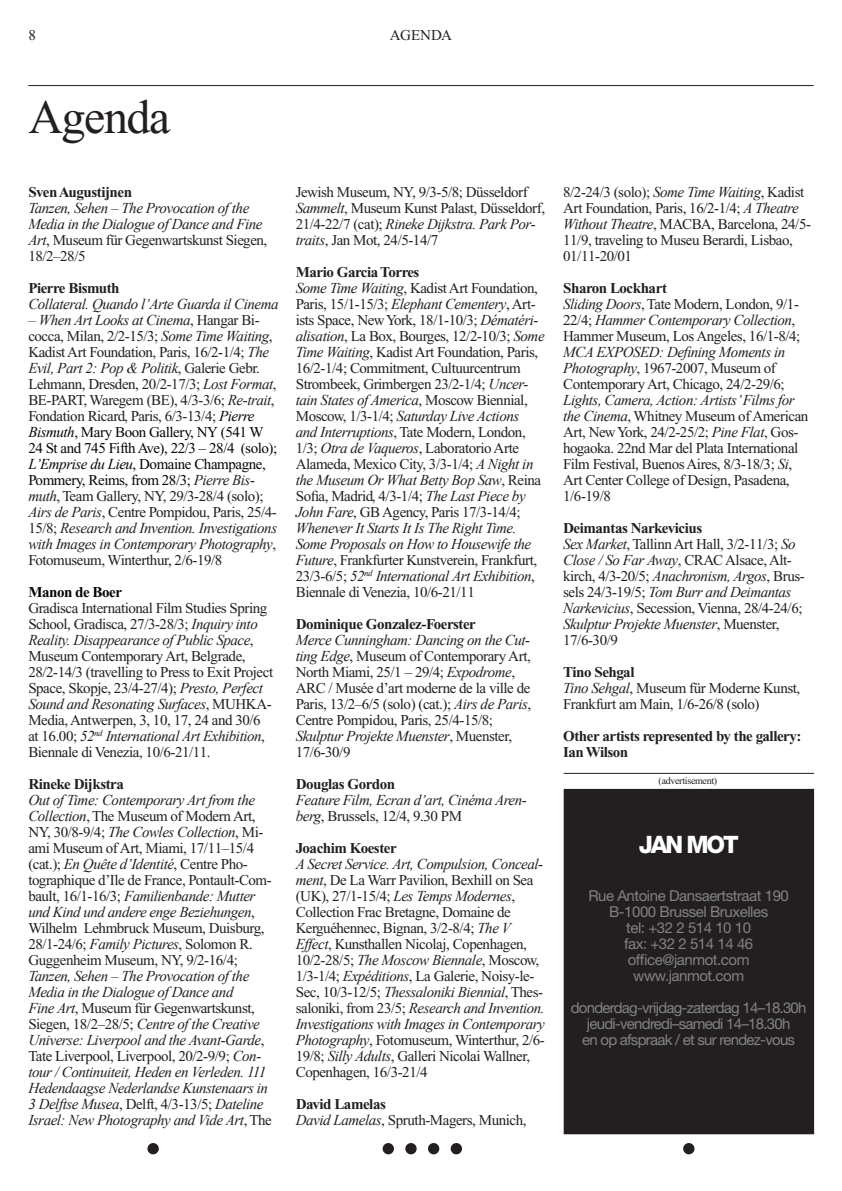
<style>
.page{position:relative;width:842px;height:1191px;background:#fff}
.page>*{position:absolute;margin:0;border:0;box-sizing:border-box;transform-origin:0 0}
.t1{font:48px "Times New Roman";letter-spacing:-.03em;color:#231f20}
.t2{font:800 24px "Helvetica Neue";letter-spacing:-.09em;color:#fff}
.t3{font:15px/16px "Times New Roman";letter-spacing:-.03em;color:#231f20}
.t4{font:italic 15px/16px "Times New Roman";letter-spacing:-.03em;color:#231f20}
.t5{font:700 15px/16px "Times New Roman";letter-spacing:-.03em;color:#231f20}
.t6{font:15px/16px "Helvetica Neue";letter-spacing:-.03em;color:#808285;text-align:center}
.t7{font:15px/16px "Helvetica Neue";letter-spacing:-.05em;color:#808285;text-align:center}
.t8{font:700 15px "Times New Roman";letter-spacing:-.03em;color:#080605}
.t9{font:10px "Times New Roman";letter-spacing:-.03em;color:#231f20}
.s1{font-style:normal}
.s2{font-style:italic}
.s3{font-style:italic;color:#080605}
.s4{color:#080605}
.s5{font-weight:700}
</style>
<div class="page">
<div style="left:147px;top:1143px;width:12px;height:11px;background:#231f20;border-radius:50%"></div>
<div style="left:383px;top:1143px;width:11px;height:11px;background:#231f20;border-radius:50%"></div>
<div style="left:405px;top:1143px;width:12px;height:11px;background:#231f20;border-radius:50%"></div>
<div style="left:428px;top:1143px;width:11px;height:11px;background:#231f20;border-radius:50%"></div>
<div style="left:451px;top:1143px;width:11px;height:11px;background:#231f20;border-radius:50%"></div>
<div style="left:683px;top:1143px;width:11px;height:11px;background:#231f20;border-radius:50%"></div>
<hr style="left:28px;top:85px;width:786px;height:1px;background:#231f20">
<div style="left:564px;top:789px;width:250px;height:344px;background:#231f20"></div>
<div style="left:564px;top:789px;width:250px;height:345px;border:1px solid #231f20"></div>
<hr style="left:564px;top:773px;width:250px;height:1px;background:#231f20">
<p class="t3" style="left:28px;top:27px;width:9px">8</p>
<p class="t3" style="left:390px;top:27px;width:64px">AGENDA</p>
<h1 class="t1" style="left:28px;top:90px;width:144px">Agenda</h1>
<p class="t5" style="left:28px;top:184px;width:105px">Sven Augustijnen</p>
<p class="t4" style="left:28px;top:199px;width:241px">Tanzen, Sehen – The Provocation of the<br>Media in the Dialogue of Dance and Fine<br>Art<span class="s1">, Museum für Gegenwartskunst Siegen,<br>18/2–28/5</span></p>
<p class="t5" style="left:28px;top:280px;width:93px">Pierre Bismuth</p>
<p class="t4" style="left:28px;top:295px;width:252px">Collateral. Quando l’Arte Guarda il Cinema</p>
<p class="t3" style="left:28px;top:312px;width:250px"><span class="s2">– When Art Looks at Cinema</span>, Hangar Bi&shy;cocca, Milan, 2/2-15/3; <span class="s2">Some Time Waiting</span>, Kadist Art Foundation, Paris, 16/2-1/4; <span class="s2">The Evil, Part 2: Pop &amp; Politik</span>, Galerie Gebr.<br>Lehmann, Dresden, 20/2-17/3; <span class="s2">Lost Format</span>, BE-PART, Waregem (BE), 4/3-3/6; <span class="s2">Re-trait</span>, Fondation Ricard, Paris, 6/3-13/4; <span class="s3">Pierre Bismuth</span><span class="s4">, Mary Boon Gallery, NY (541 W 24 St and 745 Fifth Ave), 22/3 – 28/4 (solo); </span><span class="s3">L’Emprise du Lieu</span><span class="s4">, Domaine Champagne, Pommery, Reims, from 28/3;</span> <span class="s2">Pierre Bis&shy;muth</span>, Team Gallery, NY, 29/3-28/4 (solo); <span class="s2">Airs de Paris</span>, Centre Pompidou, Paris, 25/4- 15/8; <span class="s2">Research and Invention. Investigations with Images in Contemporary Photography</span>, Fotomuseum, Winterthur, 2/6-19/8</p>
<p class="t8" style="left:28px;top:583px;width:95px">Manon de Boer</p>
<p class="t3" style="left:28px;top:600px;width:246px">Gradisca International Film Studies Spring School, Gradisca, 27/3-28/3; <span class="s2">Inquiry into Reality. Disappearance of Public Space</span>, Museum Contemporary Art, Belgrade, 28/2-14/3 (travelling to Press to Exit Project Space, Skopje, 23/4-27/4); <span class="s2">Presto, Perfect Sound and Resonating Surfaces</span>, MUHKA-Media, Antwerpen, 3, 10, 17, 24 and 30/6 at 16.00; <span class="s2">52</span><sup>nd</sup> <span class="s2">International Art Exhibition</span>, Biennale di Venezia, 10/6-21/11.</p>
<p class="t5" style="left:28px;top:776px;width:97px">Rineke Dijkstra</p>
<p class="t3" style="left:28px;top:792px;width:245px"><span class="s2">Out of Time: Contemporary Art from the Collection</span>, The Museum of Modern Art, NY, 30/8-9/4; <span class="s2">The Cowles Collection</span>, Mi&shy;ami Museum of Art, Miami, 17/11–15/4 (cat.); <span class="s2">En Quête d’Identité</span>, Centre Pho&shy;tographique d’Ile de France, Pontault-Com&shy;bault, 16/1-16/3; <span class="s2">Familienbande: Mutter und Kind und andere enge Beziehungen</span>, Wilhelm Lehmbruck Museum, Duisburg, 28/1-24/6; <span class="s2">Family Pictures</span>, Solomon R.<br>Guggenheim Museum, NY, 9/2-16/4;</p>
<p class="t4" style="left:28px;top:967px;width:245px">Tanzen, Sehen – The Provocation of the Media in the Dialogue of Dance and<br>Fine Art<span class="s1">, Museum für Gegenwartskunst, Siegen, 18/2–28/5;</span> Centre of the Creative Universe: Liverpool and the Avant-Garde<span class="s1">, Tate Liverpool, Liverpool, 20/2-9/9;</span> Con&shy;tour / Continuiteit, Heden en Verleden. 111<br>Hedendaagse Nederlandse Kunstenaars in 3 Delftse Musea<span class="s1">, Delft, 4/3-13/5;</span> Dateline Israel: New Photography and Vide Art<span class="s1">, The</span></p>
<p class="t3" style="left:296px;top:184px;width:251px">Jewish Museum, NY, 9/3-5/8; Düsseldorf <span class="s2">Sammelt</span>, Museum Kunst Palast, Düsseldorf, 21/4-22/7 (cat); <span class="s2">Rineke Dijkstra. Park Por&shy;traits</span>, Jan Mot, 24/5-14/7</p>
<p class="t3" style="left:296px;top:264px;width:250px"><span class="s5">Mario Garcia Torres<br></span><span class="s2">Some Time Waiting</span>, Kadist Art Foundation, Paris, 15/1-15/3; <span class="s2">Elephant Cementery</span>, Art&shy;ists Space, New York, 18/1-10/3; <span class="s2">Dématéri&shy;alisation</span>, La Box, Bourges, 12/2-10/3; <span class="s2">Some Time Waiting</span>, Kadist Art Foundation, Paris, 16/2-1/4; Commitment, Cultuurcentrum Strombeek, Grimbergen 23/2-1/4; <span class="s2">Uncer&shy;tain States of America</span>, Moscow Biennial, Moscow, 1/3-1/4; <span class="s2">Saturday Live Actions<br>and Interruptions</span>, Tate Modern, London, 1/3; <span class="s2">Otra de Vaqueros</span>, Laboratorio Arte Alameda, Mexico City, 3/3-1/4; <span class="s2">A Night in the Museum Or What Betty Bop Saw</span>, Reina Sofia, Madrid, 4/3-1/4; <span class="s2">The Last Piece by John Fare</span>, GB Agency, Paris 17/3-14/4; <span class="s2">Whenever It Starts It Is The Right Time.<br>Some Proposals on How to Housewife the Future</span>, Frankfurter Kunstverein, Frankfurt, 23/3-6/5; <span class="s2">52</span><sup>nd</sup> <span class="s2">International Art Exhibition</span>, Biennale di Venezia, 10/6-21/11</p>
<p class="t5" style="left:296px;top:616px;width:182px">Dominique Gonzalez-Foerster</p>
<p class="t3" style="left:296px;top:632px;width:237px"><span class="s2">Merce Cunningham: Dancing on the Cut&shy;ting Edge</span>, Museum of Contemporary Art, North Miami, 25/1 – 29/4; <span class="s2">Expodrome</span>, ARC / Musée d’art moderne de la ville de Paris, 13/2–6/5 (solo) (cat.); <span class="s2">Airs de Paris</span>, Centre Pompidou, Paris, 25/4-15/8; <span class="s2">Skulptur Projekte Muenster</span>, Muenster, 17/6-30/9</p>
<p class="t5" style="left:296px;top:776px;width:101px">Douglas Gordon</p>
<p class="t4" style="left:296px;top:791px;width:233px">Feature Film, Ecran d’art, Cinéma Aren&shy;berg<span class="s1">, Brussels, 12/4, 9.30 PM</span></p>
<p class="t5" style="left:296px;top:840px;width:102px">Joachim Koester</p>
<p class="t3" style="left:296px;top:856px;width:251px"><span class="s2">A Secret Service. Art, Compulsion, Conceal&shy;ment</span>, De La Warr Pavilion, Bexhill on Sea (UK), 27/1-15/4; <span class="s2">Les Temps Modernes</span>, Collection Frac Bretagne, Domaine de Kerguéhennec, Bignan, 3/2-8/4; <span class="s2">The V Effect</span>, Kunsthallen Nicolaj, Copenhagen, 10/2-28/5; <span class="s2">The Moscow Biennale</span>, Moscow, 1/3-1/4; <span class="s2">Expéditions</span>, La Galerie, Noisy-le-Sec, 10/3-12/5; <span class="s2">Thessaloniki Biennial</span>, Thes&shy;saloniki, from 23/5; <span class="s2">Research and Invention.<br>Investigations with Images in Contemporary Photography</span>, Fotomuseum, Winterthur, 2/6- 19/8; <span class="s2">Silly Adults</span>, Galleri Nicolai Wallner, Copenhagen, 16/3-21/4</p>
<p class="t3" style="left:296px;top:1096px;width:232px"><span class="s5">David Lamelas<br></span><span class="s2">David Lamelas</span>, Spruth-Magers, Munich,</p>
<p class="t3" style="left:563px;top:184px;width:249px">8/2-24/3 (solo); <span class="s2">Some Time Waiting</span>, Kadist Art Foundation, Paris, 16/2-1/4; <span class="s2">A Theatre Without Theatre</span>, MACBA, Barcelona, 24/5- 11/9, traveling to Museu Berardi, Lisbao, 01/11-20/01</p>
<p class="t3" style="left:563px;top:280px;width:239px"><span class="s5">Sharon Lockhart<br></span><span class="s2">Sliding Doors</span>, Tate Modern, London, 9/1- 22/4; <span class="s2">Hammer Contemporary Collection</span>, Hammer Museum, Los Angeles, 16/1-8/4;</p>
<p class="t3" style="left:563px;top:344px;width:224px"><span class="s2">MCA EXPOSED: Defining Moments in<br>Photography</span>, 1967-2007, Museum of<br>Contemporary Art, Chicago, 24/2-29/6;</p>
<p class="t3" style="left:563px;top:392px;width:247px"><span class="s2">Lights, Camera, Action: Artists’ Films for the Cinema</span>, Whitney Museum of American Art, New York, 24/2-25/2; <span class="s2">Pine Flat</span>, Gos&shy;hogaoka. 22nd Mar del Plata International Film Festival, Buenos Aires, 8/3-18/3; <span class="s2">Si</span>, Art Center College of Design, Pasadena, 1/6-19/8</p>
<p class="t3" style="left:563px;top:520px;width:243px"><span class="s5">Deimantas Narkevicius<br></span><span class="s2">Sex Market</span>, Tallinn Art Hall, 3/2-11/3; <span class="s2">So Close / So Far Away</span>, CRAC Alsace, Alt&shy;kirch, 4/3-20/5; <span class="s2">Anachronism, Argos</span>, Brus&shy;sels 24/3-19/5; <span class="s2">Tom Burr and Deimantas Narkevicius</span>, Secession, Vienna, 28/4-24/6; <span class="s2">Skulptur Projekte Muenster</span>, Muenster, 17/6-30/9</p>
<p class="t3" style="left:563px;top:664px;width:239px"><span class="s5">Tino Sehgal<br></span><span class="s2">Tino Sehgal</span>, Museum für Moderne Kunst,<br>Frankfurt am Main, 1/6-26/8 (solo)</p>
<p class="t5" style="left:563px;top:728px;width:240px">Other artists represented by the gallery:<br>Ian Wilson</p>
<p class="t9" style="left:659px;top:775px;width:60px">(advertisement)</p>
<h2 class="t2" style="left:639px;top:830px;width:101px">JAN MOT</h2>
<p class="t6" style="left:588px;top:887px;width:202px">Rue Antoine Dansaertstraat 190<br>B-1000 Brussel Bruxelles<br>tel: +32 2 514 10 10<br>fax: +32 2 514 14 46 office@janmot.com www.janmot.com</p>
<p class="t7" style="left:571px;top:999px;width:237px">donderdag-vrijdag-zaterdag 14–18.30h jeudi-vendredi–samedi 14–18.30h<br>en op afspraak / et sur rendez-vous</p>
</div>
